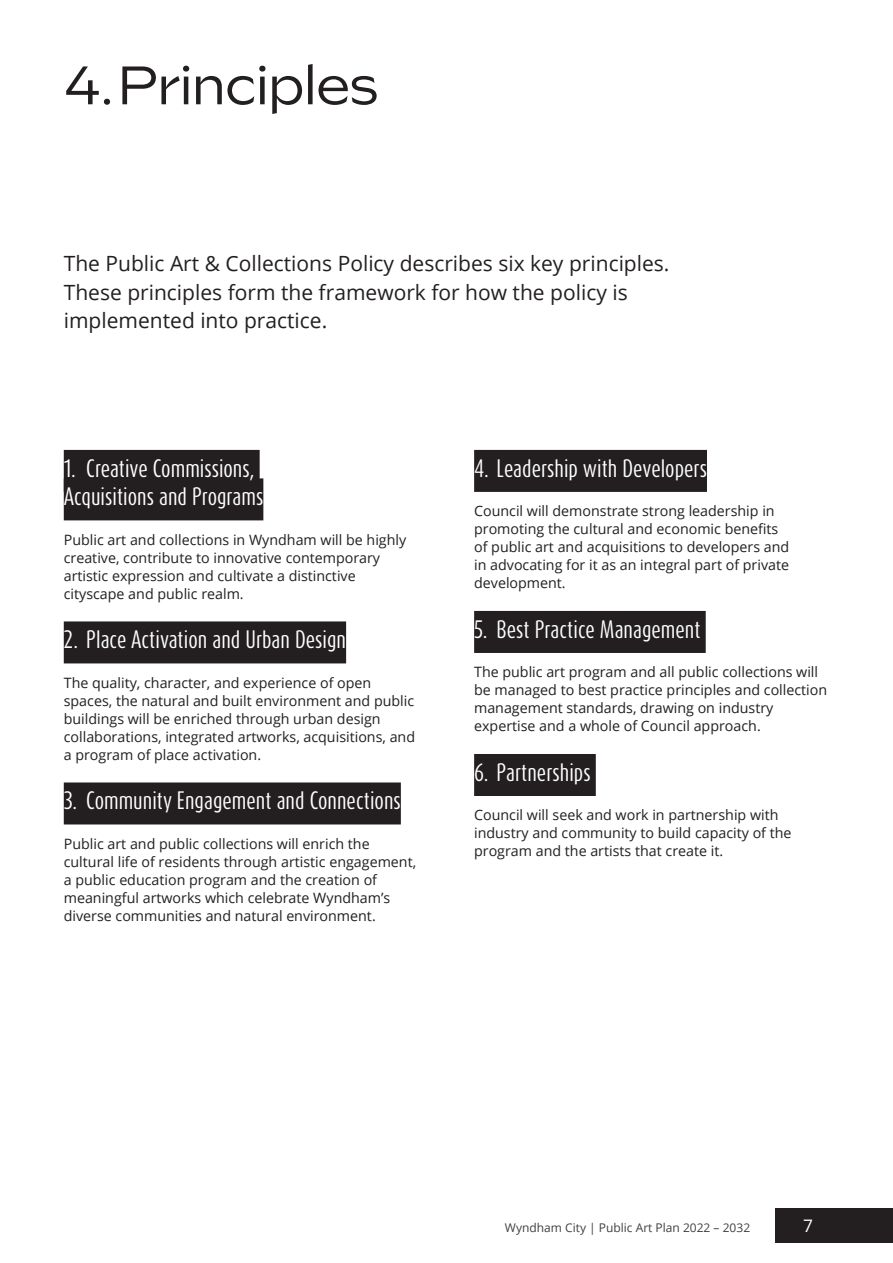
<style>
.page{position:relative;width:893px;height:1263px;background:#fff}
.page>*{position:absolute;margin:0;border:0;box-sizing:border-box;transform-origin:0 0}
._1_Heading{font:54px "Sculpin";letter-spacing:-.02em;color:#231f20}
._2_Subhead_in_block{font:21px/28.5px "Dax Compact Pro";color:#fff}
.intro_text{font:21px/28.5px "Open Sans";color:#231f20}
.t1{font:17.25px "Open Sans";color:#fff}
._3_Body_Copy{font:14.25px/18px "Open Sans";color:#231f20}
.t2{font:12px "Open Sans";color:#414142}
</style>
<div class="page">
<div style="left:775px;top:1208px;width:118px;height:34px;background:#231f20"></div>
<div style="left:64px;top:450px;width:196px;height:42px;background:#231f20"></div>
<div style="left:64px;top:478px;width:199px;height:42px;background:#231f20"></div>
<div style="left:64px;top:621px;width:282px;height:42px;background:#231f20"></div>
<div style="left:64px;top:782px;width:337px;height:42px;background:#231f20"></div>
<div style="left:474px;top:450px;width:233px;height:42px;background:#231f20"></div>
<div style="left:474px;top:611px;width:232px;height:42px;background:#231f20"></div>
<div style="left:474px;top:754px;width:122px;height:42px;background:#231f20"></div>
<p class="_1_Heading" style="left:64px;top:54px;width:316px">4.Principles</p>
<p class="intro_text" style="left:64px;top:249px;width:607px">The Public Art &amp; Collections Policy describes six key principles.<br>These principles form the framework for how the policy is implemented into practice.</p>
<p class="_2_Subhead_in_block" style="left:64px;top:454px;width:201px">1. Creative Commissions,<br>Acquisitions and Programs</p>
<p class="_3_Body_Copy" style="left:64px;top:530px;width:344px">Public art and collections in Wyndham will be highly creative, contribute to innovative contemporary artistic expression and cultivate a distinctive cityscape and public realm.</p>
<p class="_2_Subhead_in_block" style="left:64px;top:626px;width:284px">2. Place Activation and Urban Design</p>
<p class="_3_Body_Copy" style="left:64px;top:673px;width:353px">The quality, character, and experience of open spaces, the natural and built environment and public buildings will be enriched through urban design collaborations, integrated artworks, acquisitions, and a program of place activation.</p>
<p class="_2_Subhead_in_block" style="left:64px;top:787px;width:339px">3. Community Engagement and Connections</p>
<p class="_3_Body_Copy" style="left:64px;top:834px;width:354px">Public art and public collections will enrich the cultural life of residents through artistic engagement, a public education program and the creation of meaningful artworks which celebrate Wyndham’s diverse communities and natural environment.</p>
<p class="_2_Subhead_in_block" style="left:474px;top:454px;width:234px">4. Leadership with Developers</p>
<p class="_3_Body_Copy" style="left:474px;top:502px;width:317px">Council will demonstrate strong leadership in promoting the cultural and economic benefits of public art and acquisitions to developers and in advocating for it as an integral part of private development.</p>
<p class="_2_Subhead_in_block" style="left:474px;top:615px;width:228px">5. Best Practice Management</p>
<p class="_3_Body_Copy" style="left:474px;top:663px;width:355px">The public art program and all public collections will be managed to best practice principles and collection management standards, drawing on industry expertise and a whole of Council approach.</p>
<p class="_2_Subhead_in_block" style="left:474px;top:758px;width:118px">6. Partnerships</p>
<p class="_3_Body_Copy" style="left:474px;top:806px;width:319px">Council will seek and work in partnership with industry and community to build capacity of the program and the artists that create it.</p>
<p class="t2" style="left:505px;top:1219px;width:247px">Wyndham City | Public Art Plan 2022 – 2032</p>
<p class="t1" style="left:803px;top:1214px;width:11px">7</p>
</div>
